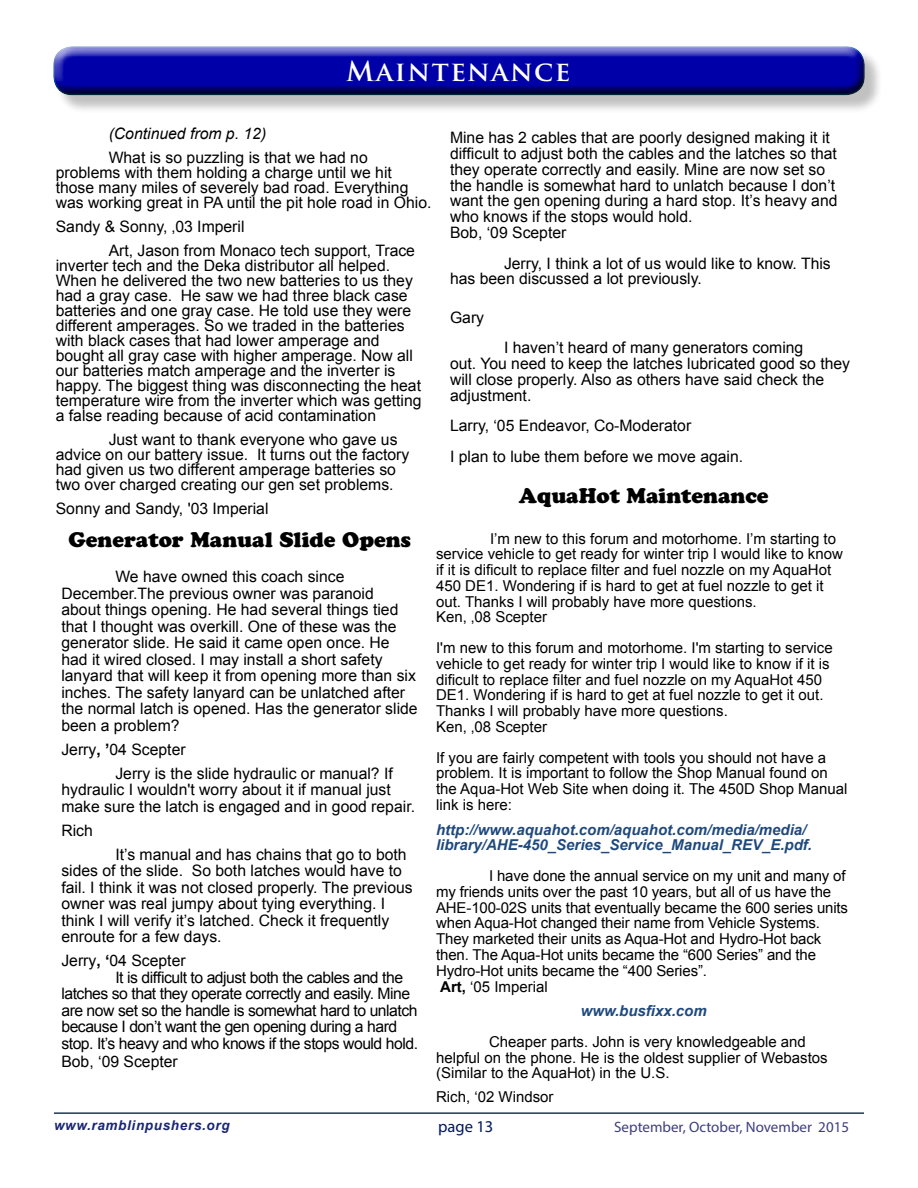
<style>
.page{position:relative;width:918px;height:1188px;background:#fff}
.page>*{position:absolute;margin:0;border:0;box-sizing:border-box;transform-origin:0 0}
.t1{font:700 27px "Trajan Pro";letter-spacing:.06em;color:#fff}
.Normal__Web{font:21px "Cooper Black Std";color:#000}
.t2{font:16.5px "Myriad Pro";color:#00185b}
.Text_body{font:15.75px/15px "Arial";color:#000}
.Normal__Web-2{font:15.75px/16.5px "Arial";color:#000}
.Text_body-2{font:15.75px/16.5px "Arial";letter-spacing:-.03em;color:#000}
.Text_body-3{font:italic 15.75px "Arial";color:#000}
.Text_body-4{font:15px/15.8px "Arial";color:#000}
.t3{font:italic 700 15px/15.8px "Arial";color:#1f497d}
.t4{font:15px "Myriad Pro";color:#3e3e7f}
.t5{font:italic 700 13.5px "Arial";letter-spacing:.05em;color:#1a2672}
.s1{font-weight:700}
</style>
<div class="page">
<hr style="left:54px;top:1112px;width:810px;height:2px;background:#20375b">
<div style="left:56px;top:48px;width:827px;height:66px;background:#000;opacity:.25"></div>
<div style="left:53px;top:46px;width:813px;height:38px;background:#fff;opacity:.75"></div>
<div style="left:53px;top:50px;width:813px;height:47px;background:#d1801c;opacity:.75"></div>
<h1 class="t1" style="left:346px;top:54px;width:226px">Maintenance</h1>
<p class="Text_body-3" style="left:109px;top:123px;width:159px">(Continued from p. 12)</p>
<p class="Text_body" style="left:56px;top:150px;width:377px;text-indent:53px">What is so puzzling is that we had no problems with them holding a charge until we hit those many miles of severely bad road. Everything was working great in PA until the pit hole road in Ohio.</p>
<p class="Text_body" style="left:56px;top:219px;width:190px">Sandy &amp; Sonny, ‚03 Imperil</p>
<p class="Text_body" style="left:56px;top:243px;width:367px;text-indent:53px">Art, Jason from Monaco tech support, Trace inverter tech and the Deka distributor all helped.<br>When he delivered the two new batteries to us they had a gray case. He saw we had three black case batteries and one gray case. He told use they were different amperages. So we traded in the batteries with black cases that had lower amperage and bought all gray case with higher amperage. Now all our batteries match amperage and the inverter is happy. The biggest thing was disconnecting the heat temperature wire from the inverter which was getting a false reading because of acid contamination</p>
<p class="Text_body" style="left:56px;top:432px;width:355px;text-indent:53px">Just want to thank everyone who gave us advice on our battery issue. It turns out the factory had given us two different amperage batteries so two over charged creating our gen set problems.</p>
<p class="Text_body" style="left:56px;top:501px;width:214px">Sonny and Sandy, '03 Imperial</p>
<p class="Text_body" style="left:450px;top:130px;width:389px;line-height:15.8px">Mine has 2 cables that are poorly designed making it it difficult to adjust both the cables and the latches so that they operate correctly and easily. Mine are now set so the handle is somewhat hard to unlatch because I don’t want the gen opening during a hard stop. It’s heavy and who knows if the stops would hold.<br>Bob, ‘09 Scepter</p>
<p class="Text_body" style="left:450px;top:255px;width:382px;line-height:15.8px;text-indent:54px">Jerry, I think a lot of us would like to know. This has been discussed a lot previously.</p>
<p class="Normal__Web-2" style="left:450px;top:309px;width:36px">Gary</p>
<p class="Text_body" style="left:450px;top:340px;width:402px;line-height:15.8px;text-indent:54px">I haven’t heard of many generators coming<br>out. You need to keep the latches lubricated good so they will close properly. Also as others have said check the adjustment.</p>
<p class="Text_body" style="left:450px;top:418px;width:243px">Larry, ‘05 Endeavor, Co-Moderator</p>
<p class="Text_body" style="left:450px;top:449px;width:295px">I plan to lube them before we move again.</p>
<p class="Normal__Web" style="left:519px;top:483px;width:251px">AquaHot Maintenance</p>
<p class="Text_body-4" style="left:436px;top:531px;width:408px;text-indent:54px">I’m new to this forum and motorhome. I’m starting to service vehicle to get ready for winter trip I would like to know if it is dificult to replace filter and fuel nozzle on my AquaHot 450 DE1. Wondering if is hard to get at fuel nozzle to get it out. Thanks I will probably have more questions.<br>Ken, ‚08 Scepter</p>
<p class="Text_body-4" style="left:436px;top:640px;width:398px">I'm new to this forum and motorhome. I'm starting to service vehicle to get ready for winter trip I would like to know if it is dificult to replace filter and fuel nozzle on my AquaHot 450<br>DE1. Wondering if is hard to get at fuel nozzle to get it out.<br>Thanks I will probably have more questions.<br>Ken, ‚08 Scepter</p>
<p class="Text_body-4" style="left:436px;top:750px;width:413px">If you are fairly competent with tools you should not have a problem. It is important to follow the Shop Manual found on the Aqua-Hot Web Site when doing it. The 450D Shop Manual link is here:</p>
<p class="t3" style="left:436px;top:822px;width:378px">http://www.aquahot.com/aquahot.com/media/media/ library/AHE-450_Series_Service_Manual_REV_E.pdf.</p>
<p class="Text_body-4" style="left:436px;top:868px;width:414px;text-indent:53px">I have done the annual service on my unit and many of my friends units over the past 10 years, but all of us have the AHE-100-02S units that eventually became the 600 series units when Aqua-Hot changed their name from Vehicle Systems.<br>They marketed their units as Aqua-Hot and Hydro-Hot back then. The Aqua-Hot units became the “600 Series” and the Hydro-Hot units became the “400 Series”.</p>
<p class="Text_body-4" style="left:440px;top:979px;width:109px"><span class="s1">Art,</span> ‘05 Imperial</p>
<p class="t3" style="left:581px;top:1003px;width:128px">www.busfixx.com</p>
<p class="Text_body-4" style="left:436px;top:1034px;width:393px;text-indent:53px">Cheaper parts. John is very knowledgeable and helpful on the phone. He is the oldest supplier of Webastos (Similar to the AquaHot) in the U.S.</p>
<p class="Text_body-4" style="left:436px;top:1089px;width:119px">Rich, ‘02 Windsor</p>
<p class="Normal__Web" style="left:68px;top:527px;width:344px">Generator Manual Slide Opens</p>
<p class="Normal__Web-2" style="left:61px;top:569px;width:358px;text-indent:54px">We have owned this coach since December.The previous owner was paranoid<br>about things opening. He had several things tied that I thought was overkill. One of these was the generator slide. He said it came open once. He had it wired closed. I may install a short safety lanyard that will keep it from opening more than six inches. The safety lanyard can be unlatched after the normal latch is opened. Has the generator slide been a problem?</p>
<p class="Text_body" style="left:61px;top:742px;width:126px">Jerry<span class="s1">, ’</span>04 Scepter</p>
<p class="Normal__Web-2" style="left:61px;top:765px;width:355px;text-indent:54px">Jerry is the slide hydraulic or manual? If hydraulic I wouldn't worry about it if manual just make sure the latch is engaged and in good repair.</p>
<p class="Text_body" style="left:61px;top:823px;width:33px">Rich</p>
<p class="Normal__Web-2" style="left:61px;top:846px;width:353px;text-indent:54px">It’s manual and has chains that go to both sides of the slide. So both latches would have to fail. I think it was not closed properly. The previous owner was real jumpy about tying everything. I think I will verify it’s latched. Check it frequently enroute for a few days.</p>
<p class="Text_body" style="left:61px;top:953px;width:126px">Jerry<span class="s1">, ‘</span>04 Scepter</p>
<p class="Text_body-2" style="left:61px;top:969px;width:358px;text-indent:54px">It is difficult to adjust both the cables and the latches so that they operate correctly and easily. Mine are now set so the handle is somewhat hard to unlatch because I don’t want the gen opening during a hard stop. It’s heavy and who knows if the stops would hold.</p>
<p class="Text_body" style="left:61px;top:1054px;width:118px">Bob, ‘09 Scepter</p>
<p class="t5" style="left:54px;top:1117px;width:177px">www.ramblinpushers.org</p>
<p class="t2" style="left:438px;top:1117px;width:57px">page 13</p>
<p class="t4" style="left:614px;top:1117px;width:236px">September, October, November 2015</p>
</div>
